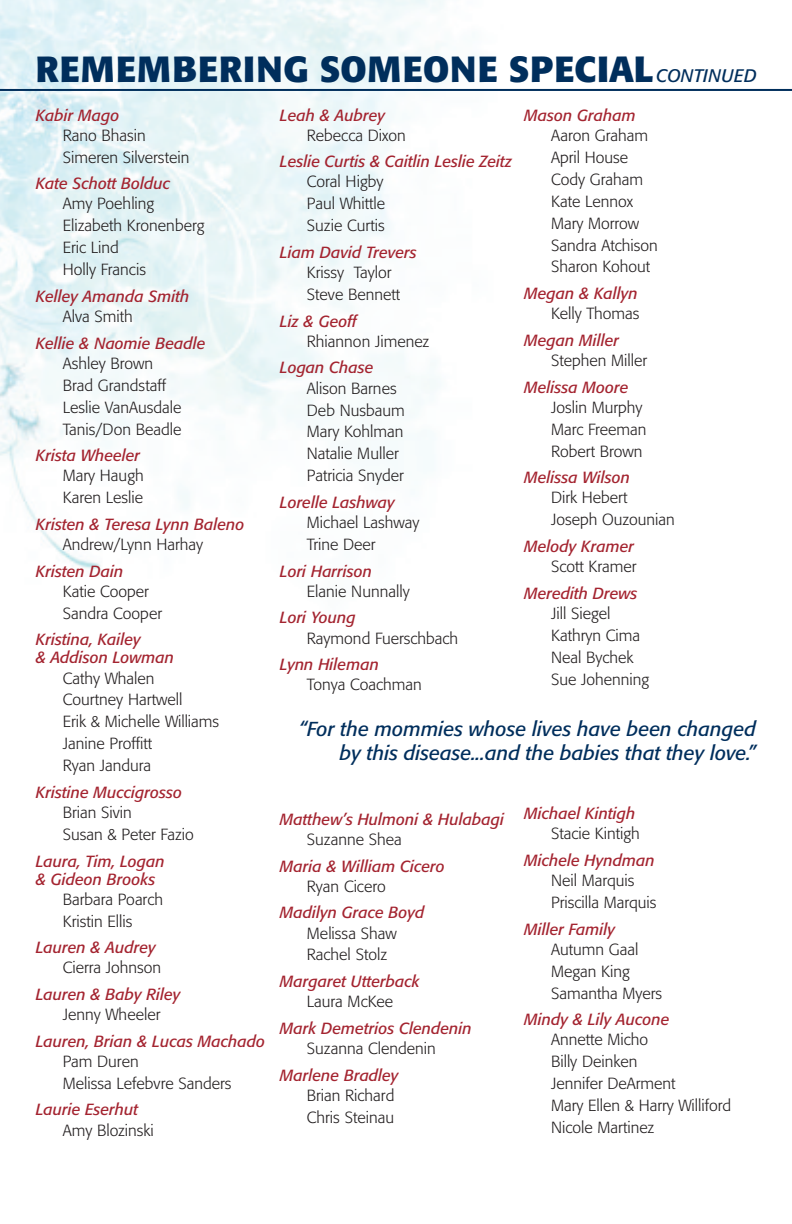
<style>
.page{position:relative;width:792px;height:1224px;background:#fff}
.page>*{position:absolute;margin:0;border:0;box-sizing:border-box;transform-origin:0 0}
.t1{font:700 36px "Formata";letter-spacing:.02em;color:#002e5c}
.t2{font:italic 20px/24px "Formata";color:#002e5c;text-align:right}
.t3{font:300 16px/22px "Formata";color:#231f20}
.t4{font:italic 16px/18px "Formata";color:#a42430}
.s1{font-weight:400;font-style:italic;font-size:18px}
</style>
<div class="page">
<img style="left:0;top:0;width:519px;height:570px">
<hr style="left:0;top:89px;width:792px;height:2px;background:#002e5c">
<h1 class="t1" style="left:36px;top:47px;width:722px">REMEMBERING SOMEONE SPECIAL <span class="s1">CONTINUED</span></h1>
<p class="t4" style="left:36px;top:106px;width:85px">Kabir Mago</p>
<p class="t3" style="left:63px;top:124px;width:128px">Rano Bhasin<br>Simeren Silverstein</p>
<p class="t4" style="left:36px;top:175px;width:136px">Kate Schott Bolduc</p>
<p class="t3" style="left:63px;top:193px;width:143px">Amy Poehling<br>Elizabeth Kronenberg<br>Eric Lind<br>Holly Francis</p>
<p class="t4" style="left:36px;top:287px;width:155px">Kelley Amanda Smith</p>
<p class="t3" style="left:63px;top:306px;width:71px">Alva Smith</p>
<p class="t4" style="left:36px;top:334px;width:171px">Kellie &amp; Naomie Beadle</p>
<p class="t3" style="left:63px;top:352px;width:120px">Ashley Brown<br>Brad Grandstaff<br>Leslie VanAusdale<br>Tanis/Don Beadle</p>
<p class="t4" style="left:36px;top:447px;width:106px">Krista Wheeler</p>
<p class="t3" style="left:63px;top:465px;width:82px">Mary Haugh<br>Karen Leslie</p>
<p class="t4" style="left:36px;top:515px;width:210px">Kristen &amp; Teresa Lynn Baleno</p>
<p class="t3" style="left:63px;top:534px;width:142px">Andrew/Lynn Harhay</p>
<p class="t4" style="left:36px;top:562px;width:89px">Kristen Dain</p>
<p class="t3" style="left:63px;top:580px;width:101px">Katie Cooper<br>Sandra Cooper</p>
<p class="t4" style="left:36px;top:631px;width:140px">Kristina, Kailey<br>&amp; Addison Lowman</p>
<p class="t3" style="left:63px;top:667px;width:158px">Cathy Whalen<br>Courtney Hartwell<br>Erik &amp; Michelle Williams<br>Janine Proffitt<br>Ryan Jandura</p>
<p class="t4" style="left:36px;top:783px;width:148px">Kristine Muccigrosso</p>
<p class="t3" style="left:63px;top:802px;width:132px">Brian Sivin<br>Susan &amp; Peter Fazio</p>
<p class="t4" style="left:36px;top:852px;width:130px">Laura, Tim, Logan &amp; Gideon Brooks</p>
<p class="t3" style="left:63px;top:888px;width:102px">Barbara Poarch<br>Kristin Ellis</p>
<p class="t4" style="left:36px;top:939px;width:121px">Lauren &amp; Audrey</p>
<p class="t3" style="left:63px;top:957px;width:100px">Cierra Johnson</p>
<p class="t4" style="left:36px;top:985px;width:146px">Lauren &amp; Baby Riley</p>
<p class="t3" style="left:63px;top:1004px;width:99px">Jenny Wheeler</p>
<p class="t4" style="left:36px;top:1032px;width:231px">Lauren, Brian &amp; Lucas Machado</p>
<p class="t3" style="left:63px;top:1050px;width:170px">Pam Duren<br>Melissa Lefebvre Sanders</p>
<p class="t4" style="left:36px;top:1101px;width:104px">Laurie Eserhut</p>
<p class="t3" style="left:63px;top:1119px;width:93px">Amy Blozinski</p>
<p class="t4" style="left:280px;top:106px;width:107px">Leah &amp; Aubrey</p>
<p class="t3" style="left:307px;top:124px;width:100px">Rebecca Dixon</p>
<p class="t4" style="left:280px;top:153px;width:234px">Leslie Curtis &amp; Caitlin Leslie Zeitz</p>
<p class="t3" style="left:307px;top:171px;width:80px;text-align:justify">Coral Higby Paul Whittle Suzie Curtis</p>
<p class="t4" style="left:280px;top:243px;width:138px">Liam David Trevers</p>
<p class="t3" style="left:307px;top:262px;width:95px">Krissy Taylor<br>Steve Bennett</p>
<p class="t4" style="left:280px;top:312px;width:78px">Liz &amp; Geoff</p>
<p class="t3" style="left:307px;top:330px;width:124px">Rhiannon Jimenez</p>
<p class="t4" style="left:280px;top:359px;width:95px">Logan Chase</p>
<p class="t3" style="left:307px;top:377px;width:99px">Alison Barnes<br>Deb Nusbaum<br>Mary Kohlman<br>Natalie Muller<br>Patricia Snyder</p>
<p class="t4" style="left:280px;top:493px;width:116px">Lorelle Lashway</p>
<p class="t3" style="left:307px;top:512px;width:114px">Michael Lashway<br>Trine Deer</p>
<p class="t4" style="left:280px;top:562px;width:94px">Lori Harrison</p>
<p class="t3" style="left:307px;top:580px;width:104px">Elanie Nunnally</p>
<p class="t4" style="left:280px;top:609px;width:77px">Lori Young</p>
<p class="t3" style="left:307px;top:627px;width:153px">Raymond Fuerschbach</p>
<p class="t4" style="left:280px;top:655px;width:100px">Lynn Hileman</p>
<p class="t3" style="left:307px;top:674px;width:116px">Tonya Coachman</p>
<p class="t4" style="left:524px;top:106px;width:113px">Mason Graham</p>
<p class="t3" style="left:551px;top:124px;width:108px">Aaron Graham<br>April House<br>Cody Graham<br>Kate Lennox<br>Mary Morrow<br>Sandra Atchison<br>Sharon Kohout</p>
<p class="t4" style="left:524px;top:284px;width:115px">Megan &amp; Kallyn</p>
<p class="t3" style="left:551px;top:303px;width:90px">Kelly Thomas</p>
<p class="t4" style="left:524px;top:331px;width:96px">Megan Miller</p>
<p class="t3" style="left:551px;top:349px;width:98px">Stephen Miller</p>
<p class="t4" style="left:524px;top:378px;width:106px">Melissa Moore</p>
<p class="t3" style="left:551px;top:396px;width:97px">Joslin Murphy<br>Marc Freeman<br>Robert Brown</p>
<p class="t4" style="left:524px;top:469px;width:107px">Melissa Wilson</p>
<p class="t3" style="left:551px;top:487px;width:125px">Dirk Hebert<br>Joseph Ouzounian</p>
<p class="t4" style="left:524px;top:537px;width:111px">Melody Kramer</p>
<p class="t3" style="left:551px;top:556px;width:87px">Scott Kramer</p>
<p class="t4" style="left:524px;top:584px;width:115px">Meredith Drews</p>
<p class="t3" style="left:551px;top:602px;width:100px">Jill Siegel<br>Kathryn Cima<br>Neal Bychek<br>Sue Johenning</p>
<p class="t2" style="left:299px;top:717px;width:459px">“For the mommies whose lives have been changed by this disease...and the babies that they love.”</p>
<p class="t4" style="left:524px;top:805px;width:113px">Michael Kintigh</p>
<p class="t3" style="left:551px;top:823px;width:90px">Stacie Kintigh</p>
<p class="t4" style="left:524px;top:851px;width:132px">Michele Hyndman</p>
<p class="t3" style="left:551px;top:870px;width:107px">Neil Marquis<br>Priscilla Marquis</p>
<p class="t4" style="left:524px;top:920px;width:93px">Miller Family</p>
<p class="t3" style="left:551px;top:938px;width:113px">Autumn Gaal<br>Megan King<br>Samantha Myers</p>
<p class="t4" style="left:524px;top:1011px;width:147px">Mindy &amp; Lily Aucone</p>
<p class="t3" style="left:551px;top:1029px;width:182px">Annette Micho<br>Billy Deinken<br>Jennifer DeArment<br>Mary Ellen &amp; Harry Williford<br>Nicole Martinez</p>
<p class="t4" style="left:280px;top:810px;width:226px">Matthew’s Hulmoni &amp; Hulabagi</p>
<p class="t3" style="left:307px;top:828px;width:96px">Suzanne Shea</p>
<p class="t4" style="left:280px;top:857px;width:166px">Maria &amp; William Cicero</p>
<p class="t3" style="left:307px;top:875px;width:80px">Ryan Cicero</p>
<p class="t4" style="left:280px;top:904px;width:146px">Madilyn Grace Boyd</p>
<p class="t3" style="left:307px;top:922px;width:91px">Melissa Shaw<br>Rachel Stolz</p>
<p class="t4" style="left:280px;top:972px;width:141px">Margaret Utterback</p>
<p class="t3" style="left:307px;top:991px;width:88px">Laura McKee</p>
<p class="t4" style="left:280px;top:1019px;width:193px">Mark Demetrios Clendenin</p>
<p class="t3" style="left:307px;top:1037px;width:130px">Suzanna Clendenin</p>
<p class="t4" style="left:280px;top:1066px;width:120px">Marlene Bradley</p>
<p class="t3" style="left:307px;top:1084px;width:89px">Brian Richard<br>Chris Steinau</p>
</div>
